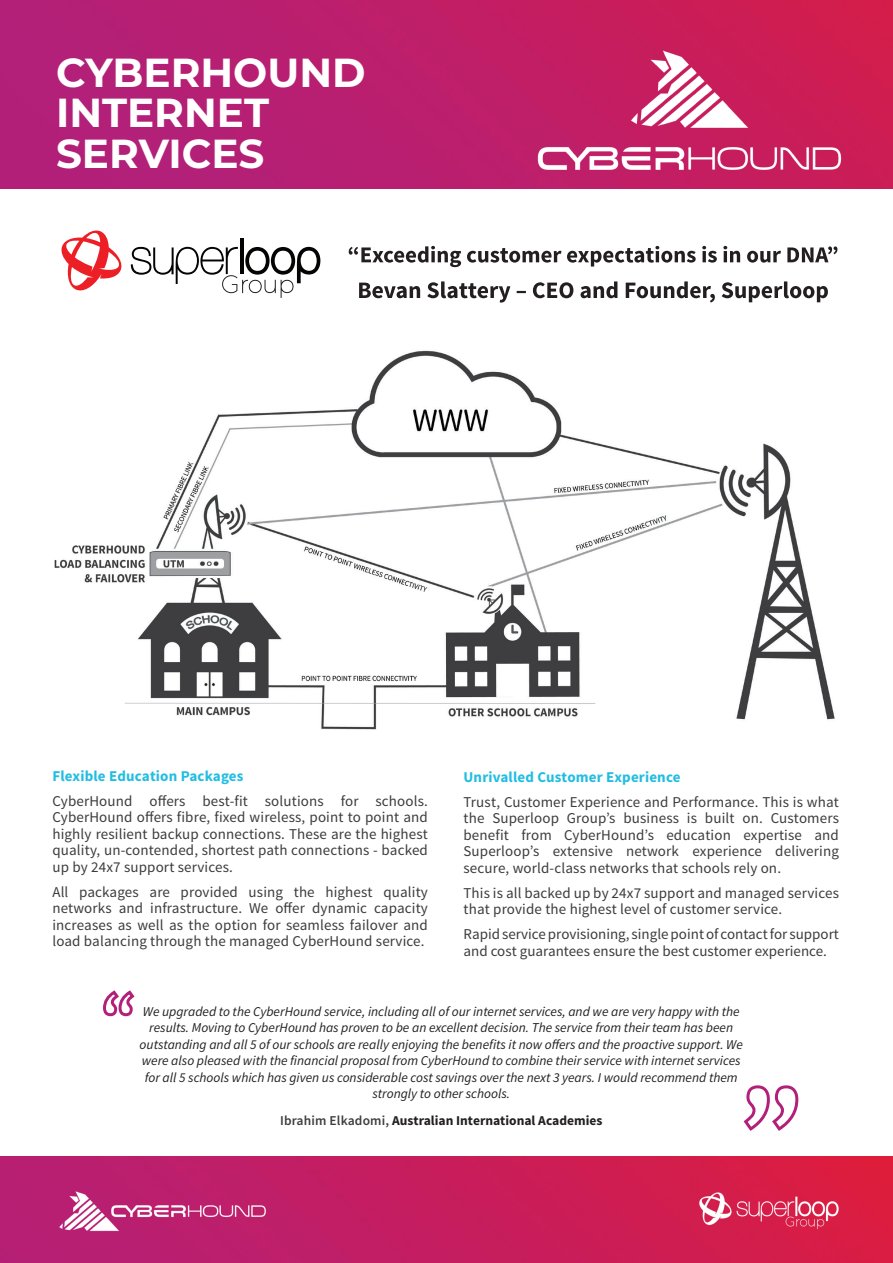
<style>
.page{position:relative;width:893px;height:1263px;background:#fff}
.page>*{position:absolute;margin:0;border:0;box-sizing:border-box;transform-origin:0 0}
.t1{font:700 40.5px/40.5px "Montserrat";color:#fff}
.t2{font:15px/16.5px "Source Sans Pro";letter-spacing:.01em;color:#3c3c3d;text-align:justify}
.t3{font:700 15px "Source Sans Pro";letter-spacing:.01em;color:#22bde2}
.t4{font:italic 13.5px/16.5px "Source Sans Pro";color:#231f20;text-align:center}
.t5{font:700 13.5px "Source Sans Pro";color:#231f20}
.s1{font-weight:600;color:#3e3e3f}
</style>
<div class="page">
<img style="left:0;top:0;width:893px;height:189px">
<img style="left:523px;top:35px;width:330px;height:147px">
<img style="left:0;top:1157px;width:893px;height:106px">
<img style="left:54px;top:1189px;width:218px;height:44px">
<img style="left:690px;top:1175px;width:165px;height:64px">
<svg style="left:62px;top:231px;width:60px;height:60px"></svg>
<hr style="left:240px;top:238px;width:4px;height:36px;background:#040503">
<svg style="left:131px;top:247px;width:189px;height:51px"></svg>
<svg style="left:359px;top:281px;width:469px;height:22px"></svg>
<svg style="left:349px;top:246px;width:488px;height:21px"></svg>
<svg style="left:743px;top:1085px;width:56px;height:46px"></svg>
<svg style="left:103px;top:990px;width:32px;height:27px"></svg>
<img style="left:54px;top:350px;width:781px;height:380px">
<h1 class="t1" style="left:56px;top:50px;width:311px">CYBERHOUND<br>INTERNET<br>SERVICES</h1>
<p class="t3" style="left:52px;top:766px;width:193px">Flexible Education Packages</p>
<p class="t2" style="left:52px;top:793px;width:377px">CyberHound offers best-fit solutions for schools.<br>CyberHound offers fibre, fixed wireless, point to point and highly resilient backup connections. These are the highest quality, un-contended, shortest path connections - backed up by 24x7 support services.</p>
<p class="t2" style="left:52px;top:884px;width:377px">All packages are provided using the highest quality networks and infrastructure. We offer dynamic capacity increases as well as the option for seamless failover and load balancing through the managed CyberHound service.</p>
<p class="t3" style="left:463px;top:767px;width:219px">Unrivalled Customer Experience</p>
<p class="t2" style="left:463px;top:794px;width:377px">Trust, Customer Experience and Performance. This is what the Superloop Group’s business is built on. Customers benefit from CyberHound’s education expertise and Superloop’s extensive network experience delivering secure, world-class networks that schools rely on.</p>
<p class="t2" style="left:463px;top:885px;width:377px">This is all backed up by 24x7 support and managed services that provide the highest level of customer service.</p>
<p class="t2" style="left:463px;top:926px;width:377px">Rapid service provisioning, single point of contact for support and cost guarantees ensure the best customer experience.</p>
<p class="t4" style="left:140px;top:1003px;width:605px">We upgraded to the CyberHound service, including all of our internet services, and we are very happy with the results. Moving to CyberHound has proven to be an excellent decision. The service from their team has been outstanding and all 5 of our schools are really enjoying the benefits it now offers and the proactive support. We were also pleased with the financial proposal from CyberHound to combine their service with internet services for all 5 schools which has given us considerable cost savings over the next 3 years. I would recommend them strongly to other schools.</p>
<p class="t5" style="left:280px;top:1112px;width:324px"><span class="s1">Ibrahim Elkadomi,</span> Australian International Academies</p>
</div>
